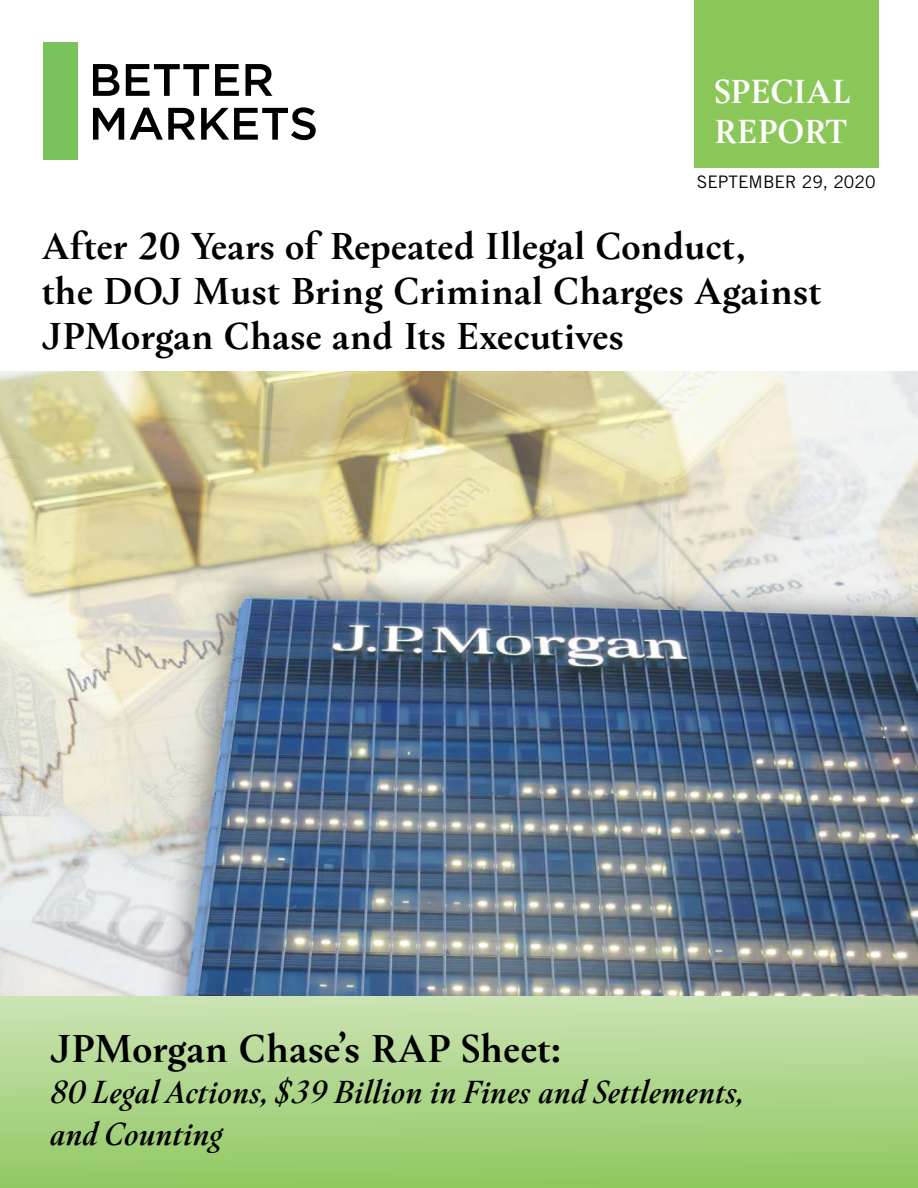
<style>
.page{position:relative;width:918px;height:1188px;background:#fff}
.page>*{position:absolute;margin:0;border:0;box-sizing:border-box;transform-origin:0 0}
.t1{font:800 42px "W Hermann";letter-spacing:-.005em;color:#000}
.t2{font:800 40.5px/45px "W Hermann";letter-spacing:-.01em;color:#000}
.t3{font:800 36px/40.5px "W Hermann";color:#fff}
.t4{font:italic 800 34.5px/41.4px "W Hermann";letter-spacing:-.015em;color:#000}
.t5{font:17.25px "Trade Gothic LT Std";color:#000}
</style>
<div class="page">
<div style="left:0;top:996px;width:918px;height:192px;background:linear-gradient(to bottom,#cbe3b3,#8fc860)"></div>
<div style="left:43px;top:42px;width:35px;height:118px;background:#7ac25b"></div>
<svg style="left:93px;top:64px;width:26px;height:32px"></svg>
<svg style="left:126px;top:64px;width:83px;height:32px"></svg>
<svg style="left:215px;top:64px;width:24px;height:32px"></svg>
<svg style="left:245px;top:64px;width:27px;height:32px"></svg>
<svg style="left:93px;top:108px;width:31px;height:32px"></svg>
<svg style="left:130px;top:108px;width:65px;height:32px"></svg>
<svg style="left:201px;top:107px;width:115px;height:33px"></svg>
<div style="left:694px;top:0;width:185px;height:167px;background:#8ac758"></div>
<img style="left:0;top:372px;width:918px;height:624px">
<p class="t3" style="left:714px;top:68px;width:138px">SPECIAL<br>REPORT</p>
<p class="t5" style="left:697px;top:171px;width:180px">SEPTEMBER 29, 2020</p>
<p class="t2" style="left:41px;top:221px;width:782px">After 20 Years of Repeated Illegal Conduct,<br>the DOJ Must Bring Criminal Charges Against<br>JPMorgan Chase and Its Executives</p>
<p class="t1" style="left:50px;top:1018px;width:512px">JPMorgan Chase’s RAP Sheet:</p>
<p class="t4" style="left:50px;top:1070px;width:696px">80 Legal Actions, $39 Billion in Fines and Settlements, and Counting</p>
</div>
